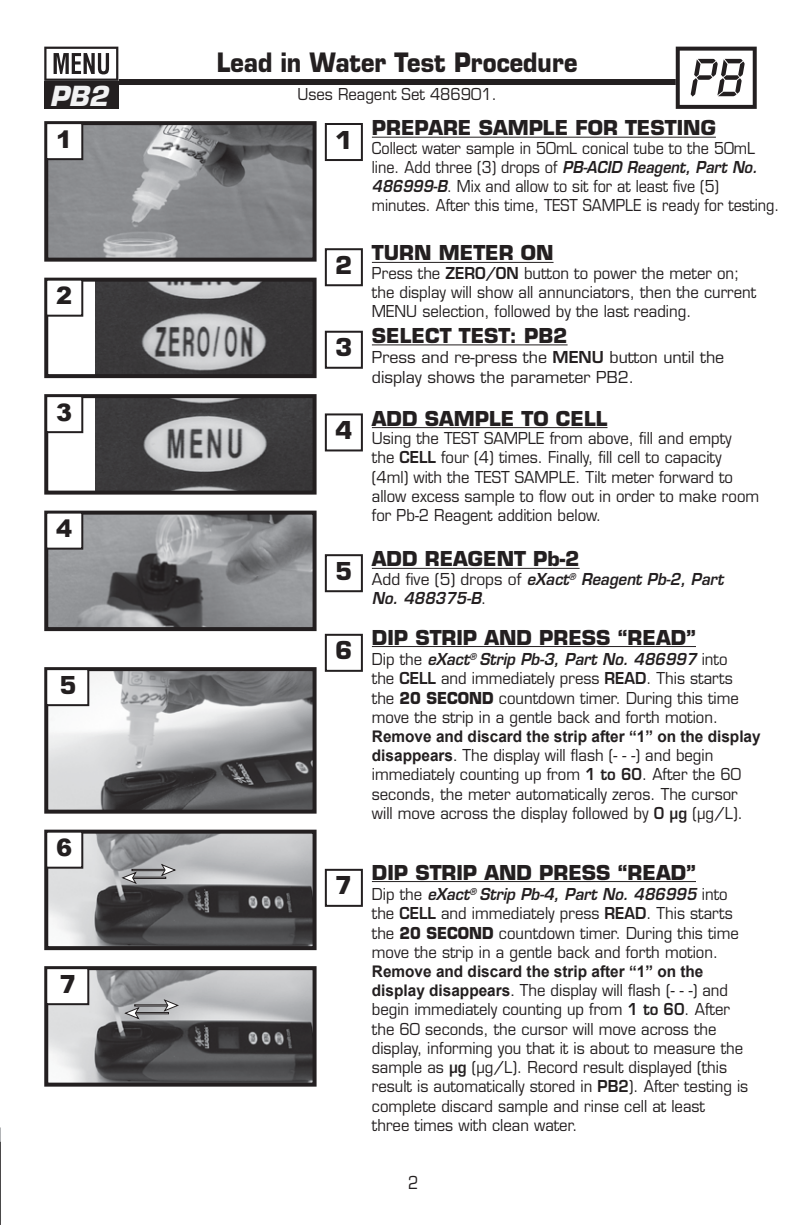
<style>
.page{position:relative;width:795px;height:1227px;background:#fff}
.page>*{position:absolute;margin:0;border:0;box-sizing:border-box;transform-origin:0 0}
.t1{font:56px "Lcd D";color:#231f20}
.t2{font:italic 700 27px "Eurostile";color:#f1f1f2}
.t3{font:700 26px "Eurostile";color:#231f20;scale:.9 1}
.t4{font:700 24px "Eurostile";color:#231f20}
.t5{font:900 24px "Arial";color:#231f20}
.t6{font:700 20px "Eurostile";color:#231f20}
.t7{font:condensed 18px "Eurostile";color:#231f20}
.t8{font:16px/19.2px "Eurostile";color:#231f20;scale:.93 1}
.t9{font:16px/19.2px "Eurostile";color:#231f20;scale:.9 1}
.t10{font:700 16px "Arial";color:#231f20;scale:.96 1}
.t11{font:16px/19.2px "Eurostile";color:#231f20}
.t12{font:italic 600 16px/19.2px "Eurostile";color:#231f20;scale:.93 1}
.s1{font-weight:600;font-style:italic}
.s2{font-weight:600}
.s3{font-weight:400;font-style:normal}
.s4{font-weight:700}
.s5{font-family:"Arial";font-weight:700}
.s6{font-family:"Arial"}
</style>
<div class="page">
<img style="left:49px;top:970px;width:262px;height:111px">
<div style="left:134px;top:1004px;width:35px;height:2px;border:1px solid #231f20"></div>
<svg style="left:163px;top:998px;width:15px;height:13px"></svg>
<div style="left:134px;top:1012px;width:35px;height:1px;border:1px solid #231f20"></div>
<svg style="left:125px;top:1006px;width:14px;height:13px"></svg>
<div style="left:44px;top:965px;width:272px;height:121px;border:4px solid #231f20"></div>
<div style="left:45px;top:966px;width:44px;height:38px;background:#fff;border:2px solid #231f20"></div>
<img style="left:49px;top:672px;width:262px;height:136px">
<div style="left:44px;top:667px;width:272px;height:146px;border:4px solid #231f20"></div>
<div style="left:45px;top:668px;width:44px;height:38px;background:#fff;border:2px solid #231f20"></div>
<hr style="left:371px;top:567px;width:208px;height:1px;background:#231f20">
<div style="left:324px;top:554px;width:38px;height:38px;background:#fff;border:2px solid #231f20"></div>
<hr style="left:371px;top:427px;width:236px;height:1px;background:#231f20">
<div style="left:324px;top:413px;width:38px;height:38px;background:#fff;border:2px solid #231f20"></div>
<hr style="left:371px;top:646px;width:324px;height:1px;background:#231f20">
<div style="left:324px;top:633px;width:38px;height:38px;background:#fff;border:2px solid #231f20"></div>
<hr style="left:371px;top:880px;width:324px;height:1px;background:#231f20">
<div style="left:324px;top:868px;width:38px;height:38px;background:#fff;border:2px solid #231f20"></div>
<hr style="left:371px;top:137px;width:344px;height:1px;background:#231f20">
<div style="left:324px;top:123px;width:38px;height:38px;background:#fff;border:2px solid #231f20"></div>
<div style="left:118px;top:79px;width:557px;height:6px;background:#231f20"></div>
<svg style="left:675px;top:47px;width:81px;height:62px"></svg>
<div style="left:44px;top:81px;width:74px;height:28px;background:#231f20"></div>
<svg style="left:44px;top:47px;width:74px;height:34px"></svg>
<hr style="left:371px;top:344px;width:196px;height:1px;background:#231f20">
<div style="left:324px;top:330px;width:38px;height:38px;background:#fff;border:2px solid #231f20"></div>
<hr style="left:371px;top:262px;width:182px;height:1px;background:#231f20">
<div style="left:324px;top:248px;width:38px;height:38px;background:#fff;border:2px solid #231f20"></div>
<img style="left:95px;top:282px;width:216px;height:91px">
<div style="left:44px;top:277px;width:272px;height:101px;border:4px solid #231f20"></div>
<div style="left:45px;top:278px;width:38px;height:38px;background:#fff;border:2px solid #231f20"></div>
<img style="left:49px;top:126px;width:262px;height:130px">
<div style="left:44px;top:121px;width:272px;height:140px;border:4px solid #231f20"></div>
<div style="left:45px;top:122px;width:38px;height:38px;background:#fff;border:2px solid #231f20"></div>
<img style="left:49px;top:834px;width:262px;height:110px">
<div style="left:132px;top:868px;width:34px;height:2px;background:#fff;border:1px solid #231f20"></div>
<svg style="left:161px;top:863px;width:14px;height:13px"></svg>
<hr style="left:132px;top:876px;width:34px;height:2px;background:#fff">
<svg style="left:122px;top:871px;width:15px;height:12px"></svg>
<div style="left:44px;top:829px;width:272px;height:120px;border:4px solid #231f20"></div>
<div style="left:45px;top:830px;width:38px;height:38px;background:#fff;border:2px solid #231f20"></div>
<img style="left:49px;top:515px;width:262px;height:111px">
<div style="left:44px;top:510px;width:272px;height:121px;border:4px solid #231f20"></div>
<div style="left:45px;top:511px;width:38px;height:38px;background:#fff;border:2px solid #231f20"></div>
<img style="left:95px;top:399px;width:216px;height:90px">
<div style="left:44px;top:394px;width:272px;height:100px;border:4px solid #231f20"></div>
<div style="left:45px;top:395px;width:38px;height:38px;background:#fff;border:2px solid #231f20"></div>
<svg style="left:0;top:1127px;width:1px;height:97px"></svg>
<h2 class="t2" style="left:49px;top:79px;width:60px">PB2</h2>
<h3 class="t5" style="left:56px;top:122px;width:18px">1</h3>
<h3 class="t5" style="left:56px;top:278px;width:18px">2</h3>
<h3 class="t5" style="left:56px;top:394px;width:18px">3</h3>
<h3 class="t5" style="left:56px;top:511px;width:18px">4</h3>
<h3 class="t4" style="left:60px;top:670px;width:19px">5</h3>
<h3 class="t5" style="left:56px;top:830px;width:18px">6</h3>
<h3 class="t4" style="left:60px;top:968px;width:19px">7</h3>
<h3 class="t3" style="left:216px;top:46px;width:402px">Lead in Water Test Procedure</h3>
<p class="t8" style="left:297px;top:85px;width:216px">Uses Reagent Set 486901.</p>
<h1 class="t1" style="left:687px;top:50px;width:56px">PB</h1>
<h3 class="t4" style="left:335px;top:125px;width:19px">1</h3>
<h3 class="t4" style="left:335px;top:250px;width:19px">2</h3>
<h3 class="t4" style="left:335px;top:332px;width:19px">3</h3>
<h3 class="t4" style="left:335px;top:415px;width:19px">4</h3>
<h3 class="t4" style="left:335px;top:556px;width:19px">5</h3>
<h3 class="t4" style="left:335px;top:635px;width:19px">6</h3>
<h3 class="t4" style="left:335px;top:870px;width:19px">7</h3>
<p class="t6" style="left:371px;top:115px;width:345px">PREPARE SAMPLE FOR TESTING</p>
<p class="t9" style="left:371px;top:138px;width:454px">Collect water sample in 50mL conical tube to the 50mL line. Add three (3) drops of <span class="s1">PB-ACID Reagent, Part No.<br>486999-B</span>. Mix and allow to sit for at least five (5) minutes. After this time, TEST SAMPLE is ready for testing.</p>
<p class="t6" style="left:371px;top:240px;width:183px">TURN METER ON</p>
<p class="t8" style="left:371px;top:263px;width:414px">Press the <span class="s2">ZERO/ON</span> button to power the meter on; the display will show all annunciators, then the current<br>MENU selection, followed by the last reading.</p>
<p class="t6" style="left:371px;top:323px;width:197px">SELECT TEST: PB2</p>
<p class="t11" style="left:371px;top:348px;width:354px">Press and re-press the <span class="s2">MENU</span> button until the display shows the parameter PB2.</p>
<p class="t6" style="left:371px;top:406px;width:237px">ADD SAMPLE TO CELL</p>
<p class="t8" style="left:371px;top:429px;width:417px">Using the TEST SAMPLE from above, fill and empty<br>the <span class="s2">CELL</span> four (4) times. Finally, fill cell to capacity (4ml) with the TEST SAMPLE. Tilt meter forward to allow excess sample to flow out in order to make room for Pb-2 Reagent addition below.</p>
<p class="t6" style="left:371px;top:546px;width:209px">ADD REAGENT Pb-2</p>
<p class="t12" style="left:371px;top:569px;width:379px"><span class="s3">Add five (5) drops of</span> eXact<sup>®</sup> Reagent Pb-2, Part<br>No. 488375-B<span class="s3">.</span></p>
<p class="t6" style="left:371px;top:624px;width:325px">DIP STRIP AND PRESS “READ”</p>
<p class="t8" style="left:371px;top:649px;width:396px">Dip the <span class="s1">eXact</span><sup>®</sup> <span class="s1">Strip Pb-3, Part No. 486997</span> into the <span class="s2">CELL</span> and immediately press <span class="s2">READ</span>. This starts the <span class="s4">20 SECOND</span> countdown timer. During this time move the strip in a gentle back and forth motion.</p>
<p class="t10" style="left:371px;top:725px;width:406px">Remove and discard the strip after “1” on the display</p>
<p class="t8" style="left:371px;top:745px;width:400px"><span class="s5">disappears</span><span class="s6">.</span> The display will flash (- - -) and begin immediately counting up from <span class="s2">1 to 60</span>. After the 60 seconds, the meter automatically zeros. The cursor will move across the display followed by <span class="s2">0 µg</span> (µg/L).</p>
<p class="t6" style="left:371px;top:859px;width:325px">DIP STRIP AND PRESS “READ”</p>
<p class="t8" style="left:371px;top:884px;width:396px">Dip the <span class="s1">eXact</span><sup>®</sup> <span class="s1">Strip Pb-4, Part No. 486995</span> into the <span class="s2">CELL</span> and immediately press <span class="s2">READ</span>. This starts the <span class="s4">20 SECOND</span> countdown timer. During this time move the strip in a gentle back and forth motion.</p>
<p class="t10" style="left:371px;top:960px;width:346px">Remove and discard the strip after “1” on the</p>
<p class="t8" style="left:371px;top:980px;width:406px"><span class="s5">display disappears</span><span class="s6">.</span> The display will flash (- - -) and begin immediately counting up from <span class="s2">1 to 60</span>. After the 60 seconds, the cursor will move across the display, informing you that it is about to measure the sample as <span class="s2">µg</span> (µg/L). Record result displayed (this result is automatically stored in <span class="s2">PB2</span>). After testing is complete discard sample and rinse cell at least<br>three times with clean water.</p>
<p class="t7" style="left:408px;top:1170px;width:12px">2</p>
</div>
